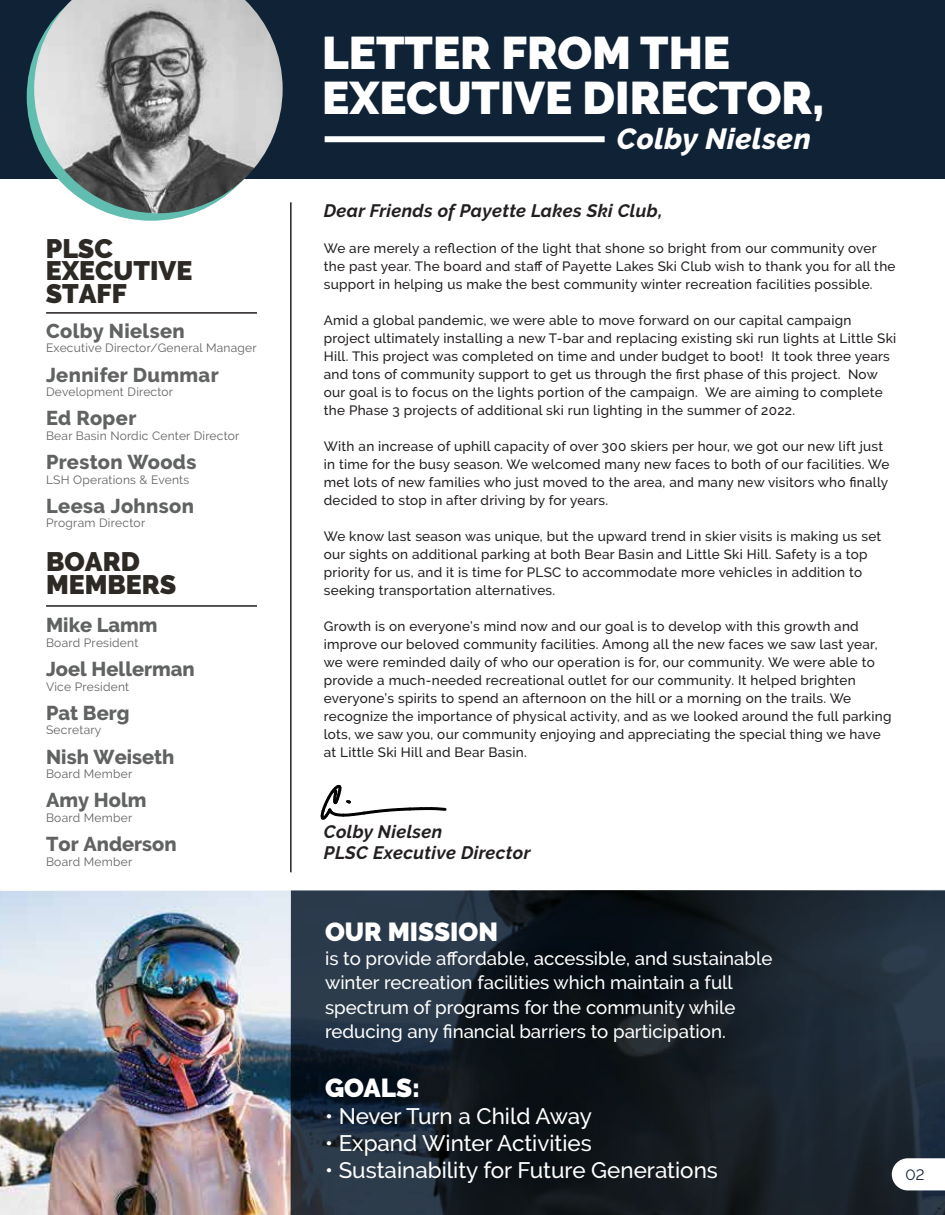
<style>
.page{position:relative;width:945px;height:1215px;background:#fff}
.page>*{position:absolute;margin:0;border:0;box-sizing:border-box;transform-origin:0 0}
.t1{font:900 45.6px/45px "Raleway";color:#fff}
.t2{font:italic 800 29.1px "Raleway";letter-spacing:.02em;color:#fff}
.t3{font:900 26.7px/23px "Raleway";color:#2d2a26}
.t4{font:900 25.95px "Raleway";color:#fff}
.t5{font:500 22.35px "Raleway";color:#fff}
.t6{font:800 19.95px "Raleway";color:#616262}
.t7{font:800 19.95px "Raleway";letter-spacing:.02em;color:#616262}
.t8{font:500 18.6px/24px "Raleway";color:#fff}
.t9{font:italic 700 18px/21px "Raleway";letter-spacing:.02em;color:#231f20}
.t10{font:15px "Raleway";color:#102235}
.t11{font:500 13.5px/18px "Raleway";letter-spacing:.02em;color:#231f20}
.t12{font:12px "Raleway";letter-spacing:.02em;color:#616262}
</style>
<div class="page">
<div style="left:0;top:0;width:945px;height:179px;background:#102235"></div>
<img style="left:0;top:890px;width:291px;height:325px">
<svg style="left:291px;top:890px;width:654px;height:325px;background:#18222c"></svg>
<hr style="left:290px;top:202px;width:2px;height:670px;background:#231f20">
<div style="left:325px;top:136px;width:280px;height:6px;background:#fff"></div>
<svg style="left:27px;top:55px;width:167px;height:166px"></svg>
<img style="left:34px;top:0;width:249px;height:213px">
<hr style="left:46px;top:312px;width:211px;height:2px;background:#231f20">
<hr style="left:46px;top:605px;width:211px;height:2px;background:#231f20">
<svg style="left:320px;top:784px;width:127px;height:36px"></svg>
<svg style="left:892px;top:1158px;width:53px;height:32px"></svg>
<h3 class="t3" style="left:46px;top:237px;width:148px">PLSC<br>EXECUTIVE<br>STAFF</h3>
<h3 class="t7" style="left:46px;top:320px;width:140px">Colby Nielsen</h3>
<p class="t12" style="left:46px;top:341px;width:212px">Executive Director/General Manager</p>
<h3 class="t7" style="left:46px;top:363px;width:174px">Jennifer Dummar</h3>
<p class="t12" style="left:46px;top:385px;width:129px">Development Director</p>
<h3 class="t6" style="left:46px;top:407px;width:92px">Ed Roper</h3>
<p class="t12" style="left:46px;top:429px;width:195px">Bear Basin Nordic Center Director</p>
<h3 class="t7" style="left:46px;top:451px;width:152px">Preston Woods</h3>
<p class="t12" style="left:46px;top:472px;width:145px">LSH Operations &amp; Events</p>
<h3 class="t7" style="left:46px;top:495px;width:150px">Leesa Johnson</h3>
<p class="t12" style="left:46px;top:516px;width:101px">Program Director</p>
<h3 class="t3" style="left:46px;top:550px;width:132px">BOARD<br>MEMBERS</h3>
<h3 class="t6" style="left:46px;top:614px;width:113px">Mike Lamm</h3>
<p class="t12" style="left:46px;top:636px;width:94px">Board President</p>
<h3 class="t6" style="left:46px;top:658px;width:150px">Joel Hellerman</h3>
<p class="t12" style="left:46px;top:679px;width:85px">Vice President</p>
<h3 class="t6" style="left:46px;top:702px;width:85px">Pat Berg</h3>
<p class="t12" style="left:46px;top:723px;width:57px">Secretary</p>
<h3 class="t6" style="left:46px;top:745px;width:130px">Nish Weiseth</h3>
<p class="t12" style="left:46px;top:767px;width:88px">Board Member</p>
<h3 class="t6" style="left:46px;top:789px;width:102px">Amy Holm</h3>
<p class="t12" style="left:46px;top:811px;width:88px">Board Member</p>
<h3 class="t6" style="left:46px;top:833px;width:132px">Tor Anderson</h3>
<p class="t12" style="left:46px;top:854px;width:88px">Board Member</p>
<h1 class="t1" style="left:322px;top:31px;width:503px">LETTER FROM THE<br>EXECUTIVE DIRECTOR,</h1>
<h2 class="t2" style="left:617px;top:122px;width:196px">Colby Nielsen</h2>
<h3 class="t9" style="left:324px;top:200px;width:340px">Dear Friends of Payette Lakes Ski Club,</h3>
<p class="t11" style="left:324px;top:240px;width:573px">We are merely a reflection of the light that shone so bright from our community over the past year. The board and staff of Payette Lakes Ski Club wish to thank you for all the support in helping us make the best community winter recreation facilities possible.</p>
<p class="t11" style="left:324px;top:312px;width:574px">Amid a global pandemic, we were able to move forward on our capital campaign project ultimately installing a new T-bar and replacing existing ski run lights at Little Ski Hill. This project was completed on time and under budget to boot! It took three years and tons of community support to get us through the first phase of this project. Now our goal is to focus on the lights portion of the campaign. We are aiming to complete the Phase 3 projects of additional ski run lighting in the summer of 2022.</p>
<p class="t11" style="left:324px;top:438px;width:567px">With an increase of uphill capacity of over 300 skiers per hour, we got our new lift just in time for the busy season. We welcomed many new faces to both of our facilities. We met lots of new families who just moved to the area, and many new visitors who finally decided to stop in after driving by for years.</p>
<p class="t11" style="left:324px;top:528px;width:559px">We know last season was unique, but the upward trend in skier visits is making us set our sights on additional parking at both Bear Basin and Little Ski Hill. Safety is a top priority for us, and it is time for PLSC to accommodate more vehicles in addition to seeking transportation alternatives.</p>
<p class="t11" style="left:324px;top:618px;width:569px">Growth is on everyone’s mind now and our goal is to develop with this growth and improve our beloved community facilities. Among all the new faces we saw last year, we were reminded daily of who our operation is for, our community. We were able to provide a much-needed recreational outlet for our community. It helped brighten everyone’s spirits to spend an afternoon on the hill or a morning on the trails. We recognize the importance of physical activity, and as we looked around the full parking lots, we saw you, our community enjoying and appreciating the special thing we have at Little Ski Hill and Bear Basin.</p>
<h3 class="t9" style="left:324px;top:821px;width:208px">Colby Nielsen<br>PLSC Executive Director</h3>
<h3 class="t4" style="left:325px;top:917px;width:175px">OUR MISSION</h3>
<h3 class="t8" style="left:325px;top:947px;width:449px">is to provide affordable, accessible, and sustainable winter recreation facilities which maintain a full spectrum of programs for the community while reducing any financial barriers to participation.</h3>
<h3 class="t4" style="left:325px;top:1073px;width:96px">GOALS:</h3>
<h3 class="t5" style="left:325px;top:1103px;width:269px">• Never Turn a Child Away</h3>
<h3 class="t5" style="left:325px;top:1130px;width:268px">• Expand Winter Activities</h3>
<h3 class="t5" style="left:325px;top:1158px;width:394px">• Sustainability for Future Generations</h3>
<p class="t10" style="left:906px;top:1166px;width:20px">02</p>
</div>
